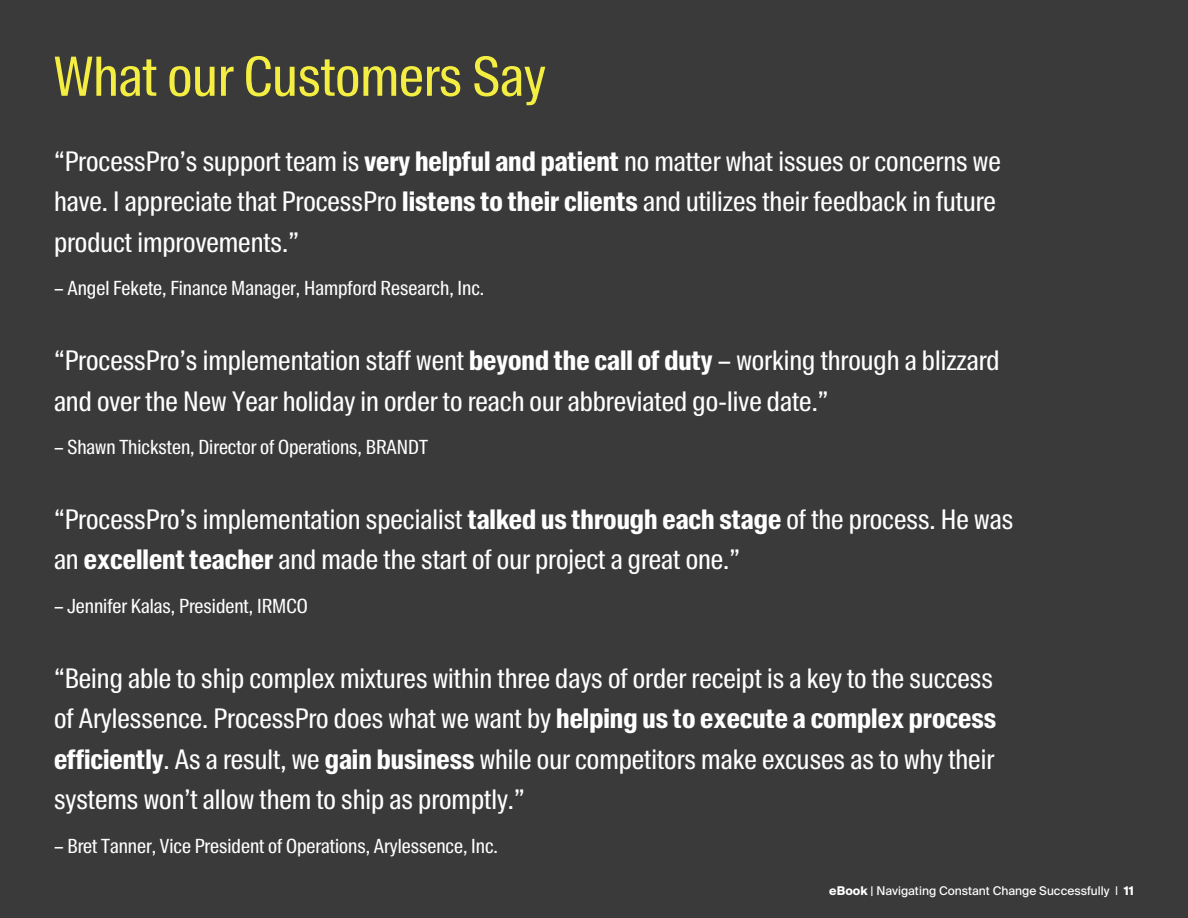
<style>
.page{position:relative;width:1188px;height:918px;background:#393a39}
.page>*{position:absolute;margin:0;border:0;box-sizing:border-box;transform-origin:0 0}
.t1{font:54px "Suisse Intl Cond";color:#f4ed42}
.t2{font:27px/40.5px "Suisse Intl Cond";color:#fff}
.t3{font:19.5px "Suisse Intl Cond";color:#fff}
.t4{font:12px "Suisse Intl";color:#fff}
.s1{font-weight:700}
</style>
<div class="page">
<h1 class="t1" style="left:54px;top:45px;width:493px">What our Customers Say</h1>
<p class="t2" style="left:54px;top:141px;width:948px">“ProcessPro’s support team is <span class="s1">very helpful and patient</span> no matter what issues or concerns we have. I appreciate that ProcessPro <span class="s1">listens to their clients</span> and utilizes their feedback in future product improvements.”</p>
<p class="t3" style="left:54px;top:277px;width:432px">– Angel Fekete, Finance Manager, Hampford Research, Inc.</p>
<p class="t2" style="left:54px;top:340px;width:947px">“ProcessPro’s implementation staff went <span class="s1">beyond the call of duty</span> – working through a blizzard and over the New Year holiday in order to reach our abbreviated go-live date.”</p>
<p class="t3" style="left:54px;top:436px;width:375px">– Shawn Thicksten, Director of Operations, BRANDT</p>
<p class="t2" style="left:54px;top:499px;width:961px">“ProcessPro’s implementation specialist <span class="s1">talked us through each stage</span> of the process. He was an <span class="s1">excellent teacher</span> and made the start of our project a great one.”</p>
<p class="t3" style="left:54px;top:595px;width:255px">– Jennifer Kalas, President, IRMCO</p>
<p class="t2" style="left:54px;top:658px;width:944px;text-align:justify">“Being able to ship complex mixtures within three days of order receipt is a key to the success of Arylessence. ProcessPro does what we want by <span class="s1">helping us to execute a complex process efficiently</span>. As a result, we <span class="s1">gain business</span> while our competitors make excuses as to why their systems won’t allow them to ship as promptly.”</p>
<p class="t3" style="left:54px;top:835px;width:446px">– Bret Tanner, Vice President of Operations, Arylessence, Inc.</p>
<p class="t4" style="left:829px;top:883px;width:306px"><span class="s1">eBook</span> | Navigating Constant Change Successfully | <span class="s1">11</span></p>
</div>
